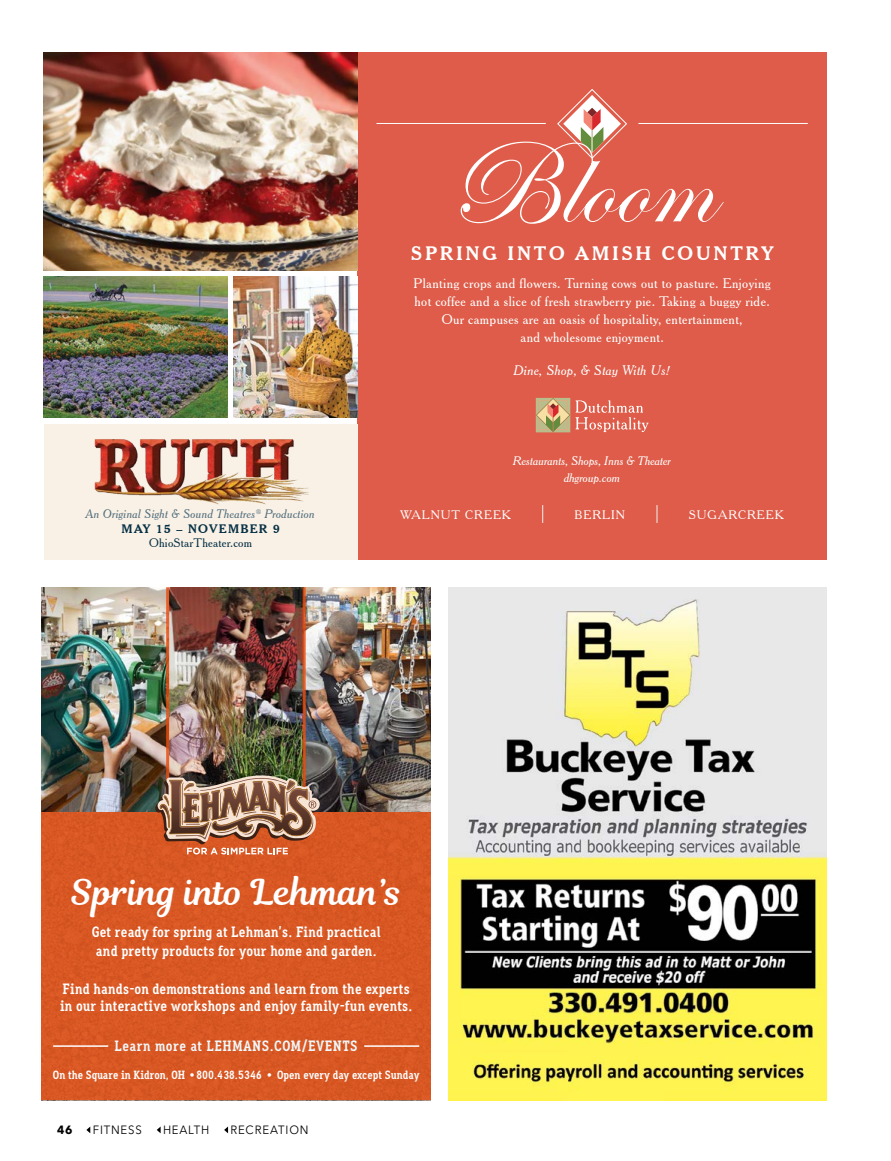
<style>
.page{position:relative;width:891px;height:1161px;background:#fff}
.page>*{position:absolute;margin:0;border:0;box-sizing:border-box;transform-origin:0 0}
.t1{font:35.1px "Magnolia Script";color:#fff}
.t2{font:700 19.05px "Cheltenham BT";letter-spacing:.14em;color:#fff}
.t3{font:700 15px/18.9px "Aaux Office";letter-spacing:.01em;color:#fff}
.t4{font:700 15px "Aaux Office";letter-spacing:.03em;color:#eff8fa}
.t5{font:13.5px/17.7px "Cheltenham BT";letter-spacing:.03em;color:#fff;text-align:center}
.t6{font:italic 13.5px "Cheltenham BT";letter-spacing:.02em;color:#fff}
.t7{font:700 12px "Aaux Office";color:#fff}
.t8{font:italic 12px/15px "Cheltenham BT";letter-spacing:.02em;color:#536f7d;text-align:center}
.t9{font:italic 12px "Cheltenham BT";color:#fff}
.t10{font:12px "Cheltenham BT";letter-spacing:.08em;color:#fff}
.t11{font:12px "Avenir Next";letter-spacing:.07em;color:#000;scale:.95 1}
.t12{font:12px "Cheltenham BT";letter-spacing:.02em;color:#063045}
.t13{font:700 12px "Avenir Next";color:#000;scale:.95 1}
.s1{font-weight:700;font-style:normal;color:#063045}
</style>
<div class="page">
<div style="left:357px;top:52px;width:470px;height:508px;background:#de5c49"></div>
<img style="left:44px;top:52px;width:313px;height:218px">
<img style="left:234px;top:277px;width:123px;height:141px">
<img style="left:44px;top:277px;width:183px;height:141px">
<div style="left:44px;top:424px;width:313px;height:136px;background:#f9f1e6"></div>
<svg style="left:542px;top:505px;width:1px;height:18px"></svg>
<svg style="left:657px;top:505px;width:1px;height:18px"></svg>
<hr style="left:638px;top:123px;width:170px;height:1px;background:#fff">
<hr style="left:376px;top:123px;width:170px;height:1px;background:#fff">
<svg style="left:461px;top:89px;width:263px;height:135px"></svg>
<svg style="left:576px;top:400px;width:73px;height:32px"></svg>
<svg style="left:536px;top:398px;width:34px;height:34px"></svg>
<img style="left:94px;top:439px;width:215px;height:66px">
<img style="left:42px;top:587px;width:389px;height:225px">
<div style="left:42px;top:812px;width:389px;height:288px;background:#d85723"></div>
<hr style="left:166px;top:587px;width:3px;height:225px;background:#e94d0f">
<hr style="left:303px;top:587px;width:3px;height:225px;background:#e94d0f">
<hr style="left:53px;top:1045px;width:55px;height:2px;background:#fff">
<hr style="left:364px;top:1045px;width:55px;height:2px;background:#fff">
<img style="left:155px;top:772px;width:165px;height:82px">
<svg style="left:157px;top:1127px;width:4px;height:6px"></svg>
<svg style="left:224px;top:1127px;width:4px;height:6px"></svg>
<svg style="left:86px;top:1127px;width:4px;height:6px"></svg>
<img style="left:449px;top:587px;width:378px;height:513px">
<h2 class="t2" style="left:411px;top:241px;width:364px">SPRING INTO AMISH COUNTRY</h2>
<p class="t5" style="left:414px;top:275px;width:359px">Planting crops and flowers. Turning cows out to pasture. Enjoying hot coffee and a slice of fresh strawberry pie. Taking a buggy ride.<br>Our campuses are an oasis of hospitality, entertainment,<br>and wholesome enjoyment.</p>
<p class="t6" style="left:514px;top:362px;width:158px">Dine, Shop, &amp; Stay With Us!</p>
<p class="t9" style="left:513px;top:453px;width:159px">Restaurants, Shops, Inns &amp; Theater</p>
<p class="t8" style="left:85px;top:506px;width:231px">An Original Sight &amp; Sound Theatres<sup>®</sup> Production<br><span class="s1">MAY 15 – NOVEMBER 9</span></p>
<p class="t12" style="left:149px;top:536px;width:104px">OhioStarTheater.com</p>
<p class="t9" style="left:564px;top:471px;width:57px">dhgroup.com</p>
<p class="t10" style="left:401px;top:507px;width:112px">WALNUT CREEK</p>
<p class="t10" style="left:575px;top:507px;width:52px">BERLIN</p>
<p class="t10" style="left:689px;top:507px;width:96px">SUGARCREEK</p>
<h1 class="t1" style="left:71px;top:867px;width:332px">Spring into Lehman’s</h1>
<p class="t3" style="left:92px;top:923px;width:291px">Get ready for spring at Lehman’s. Find practical and pretty products for your home and garden.</p>
<p class="t3" style="left:60px;top:980px;width:354px;line-height:17.1px">Find hands-on demonstrations and learn from the experts in our interactive workshops and enjoy family-fun events.</p>
<p class="t4" style="left:115px;top:1037px;width:245px">Learn more at LEHMANS.COM/EVENTS</p>
<p class="t7" style="left:53px;top:1068px;width:368px">On the Square in Kidron, OH • 800.438.5346 • Open every day except Sunday</p>
<p class="t13" style="left:57px;top:1119px;width:18px">46</p>
<p class="t11" style="left:93px;top:1120px;width:53px">FITNESS</p>
<p class="t11" style="left:163px;top:1120px;width:50px">HEALTH</p>
<p class="t11" style="left:231px;top:1120px;width:84px">RECREATION</p>
</div>
